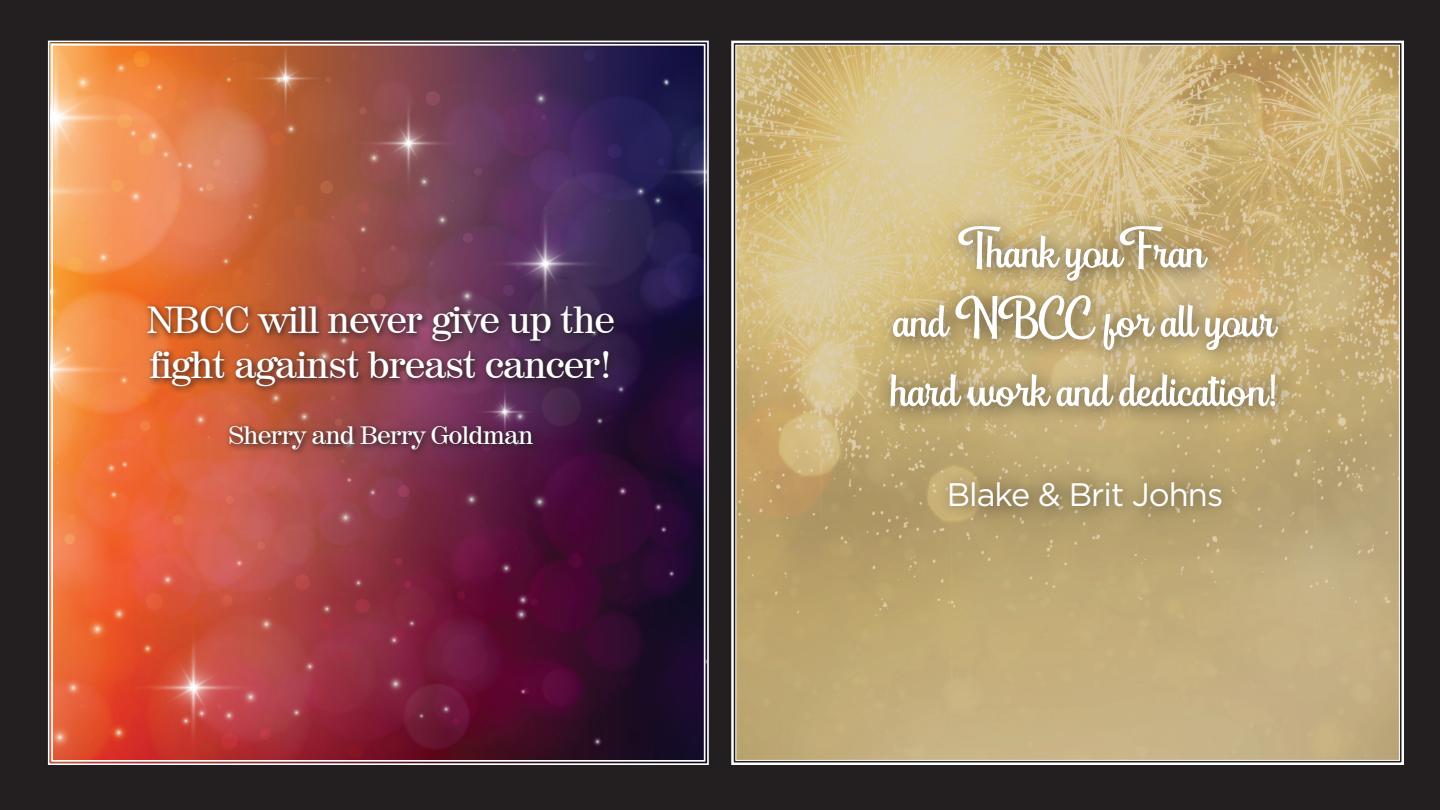
<style>
.page{position:relative;width:1440px;height:810px;background:#231f20}
.page>*{position:absolute;margin:0;border:0;box-sizing:border-box;transform-origin:0 0}
.Les_Girls_Crew_Body{font:48.75px "Playtoon";letter-spacing:-.03em;color:#fff;scale:1.1 1}
.Les_Girls_Crew_Body-2{font:37.5px/45px "Century 725 BT";letter-spacing:-.03em;color:#fff;scale:1.1 1}
.Les_Girls_Crew_Body-3{font:32.5px "Gotham";letter-spacing:-.03em;color:#fff}
.Les_Girls_Crew_Body-4{font:25px "Century 725 BT";letter-spacing:-.03em;color:#fff;scale:1.1 1}
</style>
<div class="page">
<img style="left:47px;top:40px;width:662px;height:725px">
<svg style="left:731px;top:40px;width:673px;height:725px"></svg>
<svg style="left:735px;top:44px;width:665px;height:717px;background:#c8b27e"></svg>
<div style="left:876px;top:211px;width:421px;height:315px;background:#231f20;opacity:.75"></div>
<div style="left:143px;top:302px;width:479px;height:155px;background:#231f20;opacity:.75"></div>
<p class="Les_Girls_Crew_Body-2" style="left:147px;top:297px;width:427px">NBCC will never give up the fight against breast cancer!</p>
<p class="Les_Girls_Crew_Body-4" style="left:228px;top:420px;width:279px">Sherry and Berry Goldman</p>
<p class="Les_Girls_Crew_Body" style="left:964px;top:214px;width:222px">Thank you Fran</p>
<p class="Les_Girls_Crew_Body" style="left:893px;top:284px;width:350px">and NBCC for all your</p>
<p class="Les_Girls_Crew_Body" style="left:891px;top:353px;width:354px">hard work and dedication!</p>
<p class="Les_Girls_Crew_Body-3" style="left:947px;top:473px;width:278px">Blake &amp; Brit Johns</p>
</div>
